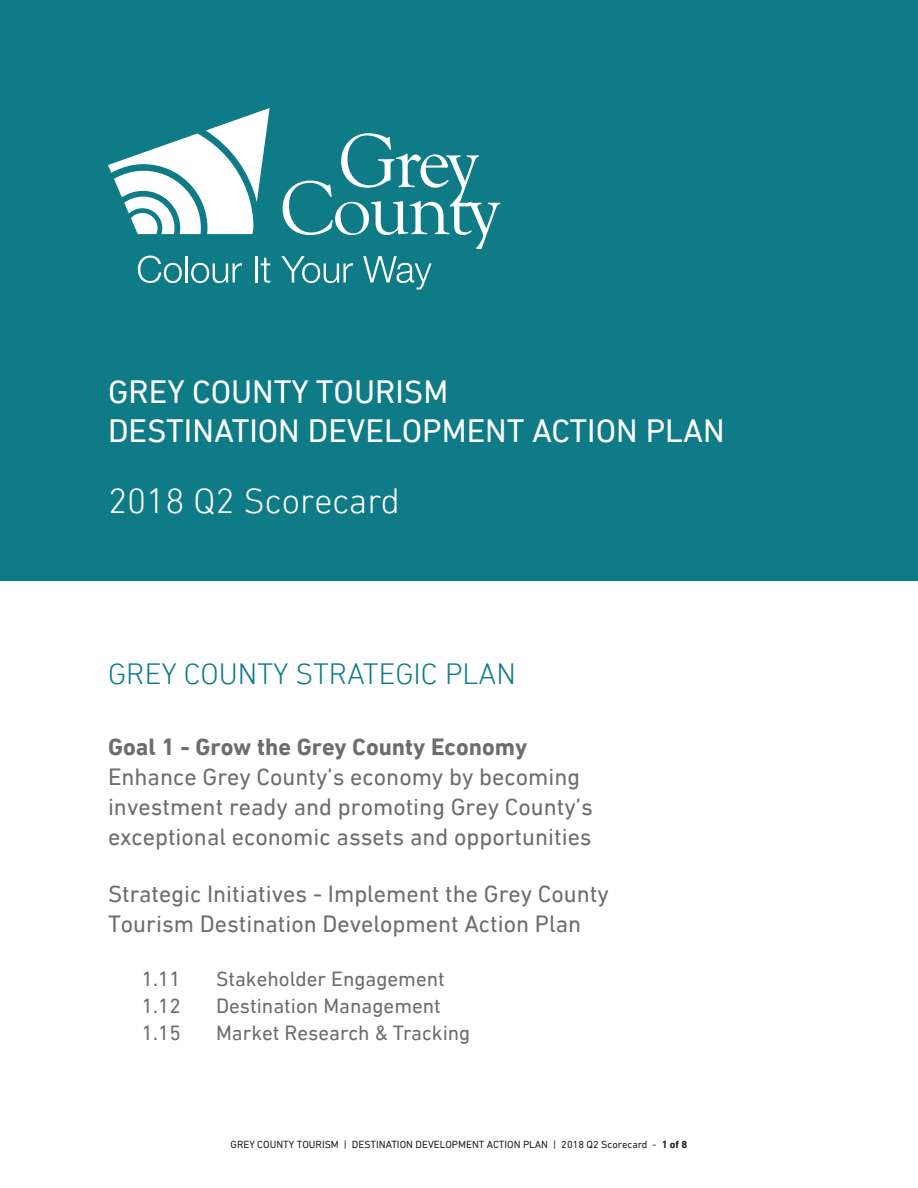
<style>
.page{position:relative;width:918px;height:1188px;background:#fff}
.page>*{position:absolute;margin:0;border:0;box-sizing:border-box;transform-origin:0 0}
.t1{font:300 36px "DIN Next LT Pro";color:#fff}
.t2{font:33px/39.6px "DIN Next LT Pro";color:#fff}
.t3{font:300 30px "DIN Next LT Pro";color:#0e7b87}
.Body{font:24px/30px "DIN Next LT Pro";color:#6c6d70}
.Body-2{font:21px "DIN Next LT Pro";color:#6c6d70}
.t4{font:10.5px "DIN Next LT Pro";color:#231f20}
.s1{font-weight:700}
</style>
<div class="page">
<div style="left:0;top:0;width:918px;height:580px;background:#0e7b87"></div>
<svg style="left:108px;top:108px;width:162px;height:126px"></svg>
<svg style="left:283px;top:133px;width:217px;height:116px"></svg>
<svg style="left:138px;top:256px;width:44px;height:27px"></svg>
<hr style="left:185px;top:256px;width:3px;height:27px;background:#fff">
<svg style="left:191px;top:263px;width:51px;height:20px"></svg>
<hr style="left:255px;top:256px;width:3px;height:27px;background:#fff">
<svg style="left:261px;top:258px;width:9px;height:25px"></svg>
<svg style="left:281px;top:256px;width:72px;height:27px"></svg>
<svg style="left:363px;top:256px;width:69px;height:34px"></svg>
<p class="t2" style="left:108px;top:371px;width:618px">GREY COUNTY TOURISM<br>DESTINATION DEVELOPMENT ACTION PLAN</p>
<p class="t1" style="left:108px;top:480px;width:294px">2018 Q2 Scorecard</p>
<p class="t3" style="left:108px;top:657px;width:409px">GREY COUNTY STRATEGIC PLAN</p>
<p class="Body" style="left:108px;top:731px;width:486px"><span class="s1">Goal 1 - Grow the Grey County Economy </span>Enhance Grey County’s economy by becoming investment ready and promoting Grey County’s exceptional economic assets and opportunities</p>
<p class="Body" style="left:108px;top:878px;width:502px">Strategic Initiatives - Implement the Grey County<br>Tourism Destination Development Action Plan</p>
<p class="Body-2" style="left:142px;top:966px;width:41px">1.11</p>
<p class="Body-2" style="left:216px;top:966px;width:230px">Stakeholder Engagement</p>
<p class="Body-2" style="left:142px;top:993px;width:41px">1.12</p>
<p class="Body-2" style="left:216px;top:993px;width:226px">Destination Management</p>
<p class="Body-2" style="left:142px;top:1020px;width:41px">1.15</p>
<p class="Body-2" style="left:216px;top:1020px;width:256px">Market Research &amp; Tracking</p>
<p class="t4" style="left:231px;top:1138px;width:458px">GREY COUNTY TOURISM | DESTINATION DEVELOPMENT ACTION PLAN | 2018 Q2 Scorecard - <span class="s1">1 of 8</span></p>
</div>
